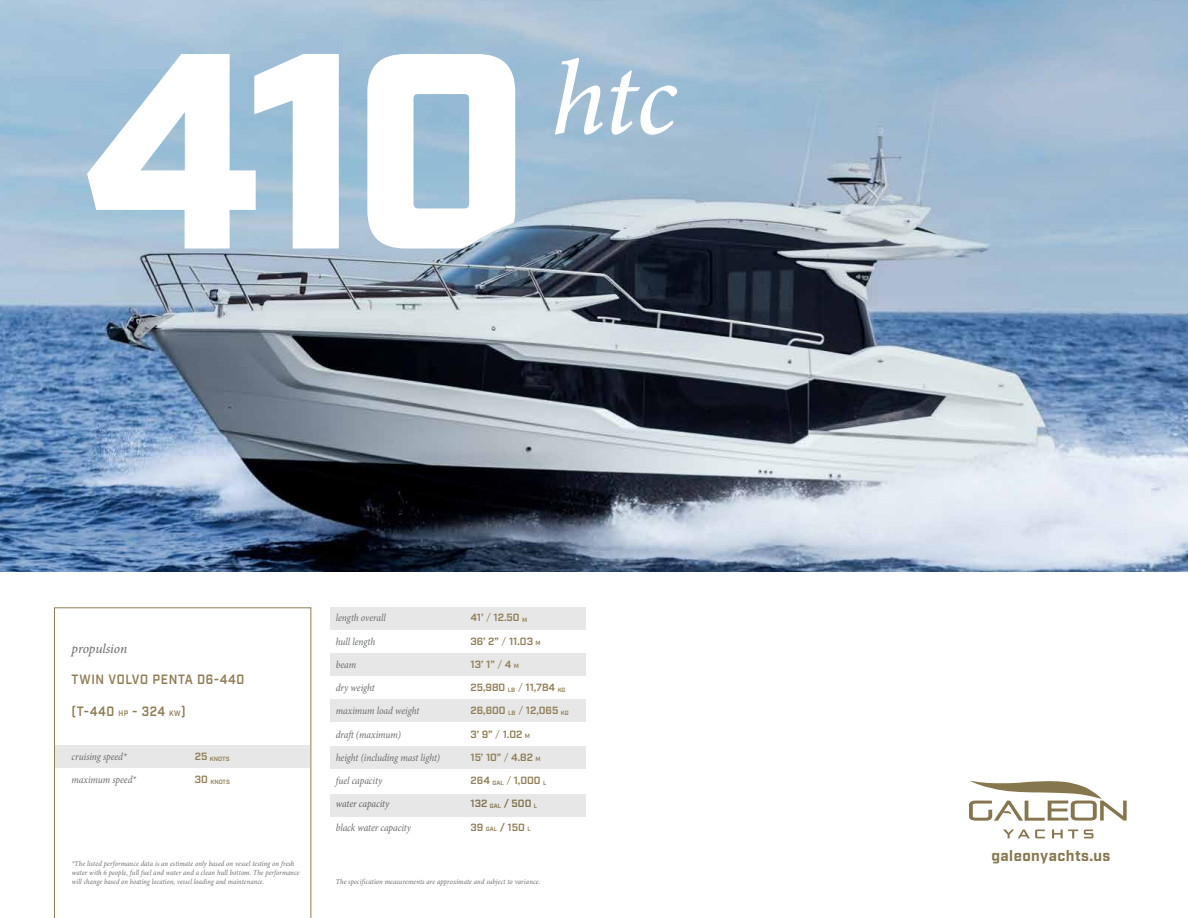
<style>
.page{position:relative;width:1188px;height:918px;background:#fff}
.page>*{position:absolute;margin:0;border:0;box-sizing:border-box;transform-origin:0 0}
.t1{font:900 277.8px "Industry";color:#fff}
.t2{font:italic 500 106.65px "Minion Pro";color:#fff}
.t3{font:700 15px "Industry";letter-spacing:.03em;color:#86764e}
.t4{font:600 13.5px "Industry";letter-spacing:.05em;color:#8f7d54;scale:.9 1}
.t5{font:italic 13.5px "Minion Pro";letter-spacing:-.01em;color:#686b6b}
.t6{font:italic 10.5px "Minion Pro";letter-spacing:-.005em;color:#686b6b;scale:.9 1}
.t7{font:600 10.5px "Industry";color:#8f7d54}
.t8{font:italic 7.5px/9px "Minion Pro";letter-spacing:.02em;color:#686b6b;scale:.9 1}
.t9{font:600 6.15px "Industry";letter-spacing:-.005em;color:#8f7d54}
.s1{font-size:7.8px}
.s2{font-size:10.5px}
.s3{font-weight:400}
.s4{font-size:6.15px}
</style>
<div class="page">
<svg style="left:54px;top:607px;width:257px;height:311px"></svg>
<div style="left:330px;top:699px;width:256px;height:23px;background:#e7e7e7"></div>
<div style="left:330px;top:746px;width:256px;height:23px;background:#e7e7e7"></div>
<div style="left:330px;top:607px;width:256px;height:23px;background:#e7e7e7"></div>
<div style="left:330px;top:654px;width:256px;height:22px;background:#e7e7e7"></div>
<div style="left:330px;top:794px;width:256px;height:23px;background:#e7e7e7"></div>
<svg style="left:969px;top:780px;width:158px;height:41px"></svg>
<svg style="left:1052px;top:830px;width:26px;height:8px"></svg>
<svg style="left:1084px;top:830px;width:9px;height:8px"></svg>
<svg style="left:1003px;top:830px;width:42px;height:8px"></svg>
<img style="left:0;top:0;width:1188px;height:572px">
<h1 class="t1" style="left:83px;top:-15px;width:450px">410</h1>
<h2 class="t2" style="left:551px;top:26px;width:127px">htc</h2>
<h3 class="t5" style="left:72px;top:639px;width:57px">propulsion</h3>
<h3 class="t4" style="left:72px;top:671px;width:193px">TWIN VOLVO PENTA D6-440</h3>
<h3 class="t4" style="left:72px;top:703px;width:128px">(T-440 <span class="s1">HP</span> - 324 <span class="s1">KW</span>)</h3>
<h3 class="t6" style="left:72px;top:750px;width:63px">cruising speed*</h3>
<h3 class="t6" style="left:72px;top:773px;width:73px">maximum speed*</h3>
<p class="t9" style="left:195px;top:755px;width:36px"><span class="s2">25</span> KNOTS</p>
<p class="t9" style="left:195px;top:778px;width:37px"><span class="s2">30</span> KNOTS</p>
<p class="t8" style="left:72px;top:859px;width:255px">*The listed performance data is an estimate only based on vessel testing on fresh water with 6 people, full fuel and water and a clean hull bottom. The performance will change based on boating location, vessel loading and maintenance.</p>
<h3 class="t6" style="left:336px;top:611px;width:57px">length overall</h3>
<h3 class="t6" style="left:336px;top:634px;width:45px">hull length</h3>
<h3 class="t6" style="left:336px;top:657px;width:24px">beam</h3>
<h3 class="t6" style="left:336px;top:681px;width:45px">dry weight</h3>
<h3 class="t6" style="left:336px;top:704px;width:94px">maximum load weight</h3>
<h3 class="t6" style="left:336px;top:727px;width:74px">draft (maximum)</h3>
<h3 class="t6" style="left:336px;top:750px;width:117px">height (including mast light)</h3>
<h3 class="t6" style="left:336px;top:774px;width:53px">fuel capacity</h3>
<h3 class="t6" style="left:336px;top:797px;width:61px">water capacity</h3>
<h3 class="t6" style="left:336px;top:820px;width:85px">black water capacity</h3>
<h3 class="t7" style="left:471px;top:612px;width:58px">41’ <span class="s3">/</span> 12.50 <span class="s4">M</span></h3>
<h3 class="t7" style="left:471px;top:635px;width:72px">36’ 2” <span class="s3">/</span> 11.03 <span class="s4">M</span></h3>
<h3 class="t7" style="left:471px;top:658px;width:50px">13’ 1” <span class="s3">/</span> 4 <span class="s4">M</span></h3>
<h3 class="t7" style="left:471px;top:681px;width:96px">25,980 <span class="s4">LB</span> <span class="s3">/</span> 11,784 <span class="s4">KG</span></h3>
<h3 class="t7" style="left:471px;top:705px;width:100px">26,600 <span class="s4">LB</span> <span class="s3">/</span> 12,065 <span class="s4">KG</span></h3>
<h3 class="t7" style="left:471px;top:728px;width:61px">3’ 9” <span class="s3">/</span> 1.02 <span class="s4">M</span></h3>
<h3 class="t7" style="left:471px;top:751px;width:72px">15’ 10” <span class="s3">/</span> 4.82 <span class="s4">M</span></h3>
<h3 class="t7" style="left:471px;top:774px;width:77px">264 <span class="s4">GAL</span> <span class="s3">/</span> 1,000 <span class="s4">L</span></h3>
<h3 class="t7" style="left:471px;top:798px;width:68px">132 <span class="s4">GAL</span> / 500 <span class="s4">L</span></h3>
<h3 class="t7" style="left:471px;top:821px;width:62px">39 <span class="s4">GAL</span> / 150 <span class="s4">L</span></h3>
<p class="t8" style="left:336px;top:878px;width:229px">The specification measurements are approximate and subject to variance.</p>
<h3 class="t3" style="left:991px;top:847px;width:121px">galeonyachts.us</h3>
</div>
